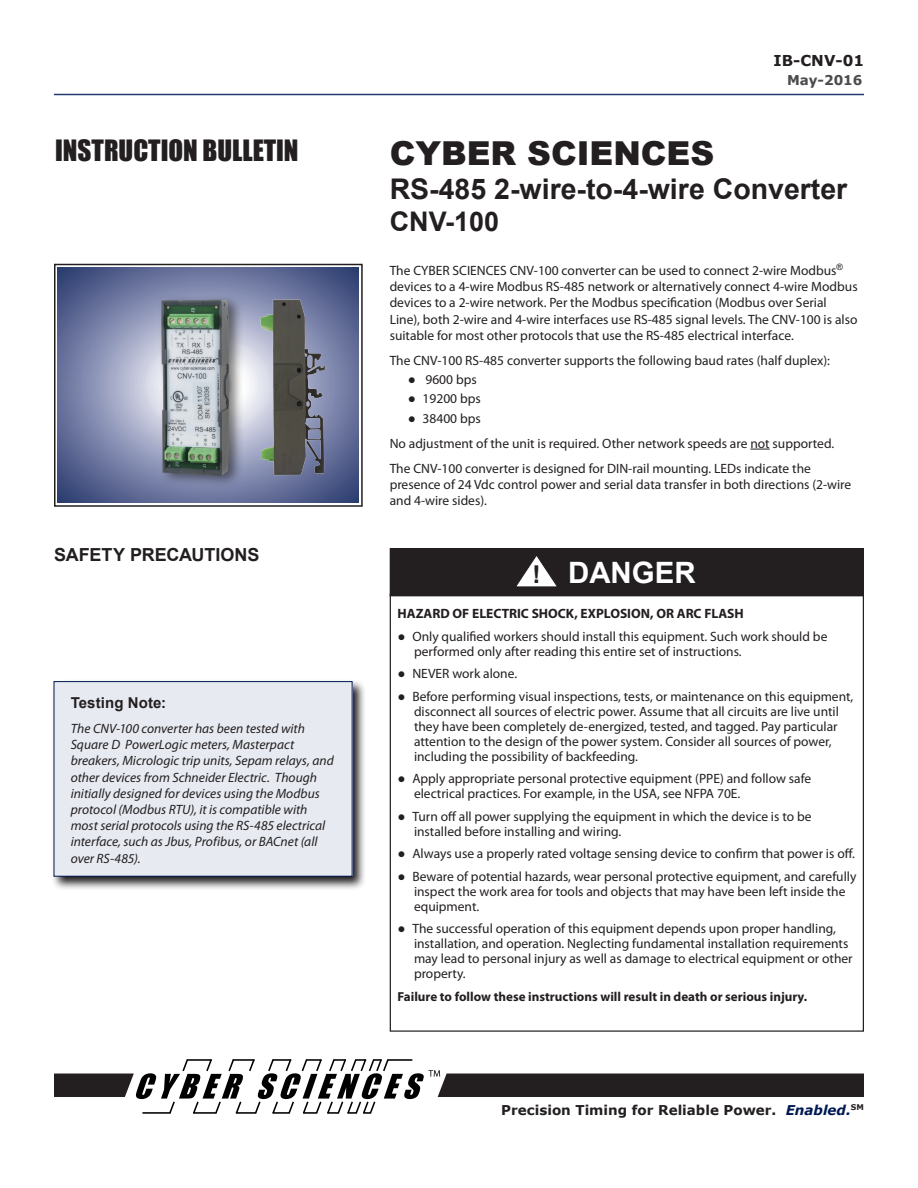
<style>
.page{position:relative;width:918px;height:1188px;background:#fff}
.page>*{position:absolute;margin:0;border:0;box-sizing:border-box;transform-origin:0 0}
.t1{font:900 33px "Arial";color:#231f20}
.t2{font:700 29.4px "Arial";color:#fff}
.t3{font:700 28.5px "Arial";color:#231f20}
.Doc_Type_Declaration{font:27px "Impact";color:#231f20}
.t4{font:700 27px "Arial";color:#231f20}
.Main_Copy{font:700 24.6px "Arial";color:#231f20}
.H2_Header{font:700 18px "Arial";letter-spacing:-.005em;color:#231f20}
.Product_Highlights{font:700 15px "Arial";letter-spacing:.005em;color:#231f20}
.t5{font:700 15px "Verdana";color:#231f20}
.Main_Copy-2{font:13.5px/15px "Myriad Pro";color:#231f20}
.Product_Highlights-2{font:italic 13.5px/16.2px "Myriad Pro";color:#231f20}
.t6{font:700 13.5px "Verdana";color:#231f20}
.Main_Copy-3{font:700 13.5px "Myriad Pro";color:#231f20}
.t7{font:700 13.5px "Verdana";color:#4b4c4d}
.Main_Copy-4{font:700 13.05px "Myriad Pro";color:#231f20}
.s1{font-family:"Arial"}
.s2{font-style:italic;color:#001954}
</style>
<div class="page">
<div style="left:54px;top:264px;width:309px;height:243px;border:2px solid #231f20"></div>
<svg style="left:750px;top:449px;width:20px;height:1px"></svg>
<svg style="left:54px;top:1059px;width:810px;height:55px"></svg>
<hr style="left:54px;top:94px;width:810px;height:1px;background:#23396c">
<div style="left:390px;top:549px;width:473px;height:47px;background:#231f20"></div>
<div style="left:390px;top:548px;width:474px;height:48px;border:1px solid #231f20"></div>
<svg style="left:516px;top:556px;width:41px;height:31px"></svg>
<svg style="left:53px;top:681px;width:312px;height:208px;background:#909094"></svg>
<div style="left:54px;top:682px;width:298px;height:194px;background:#e7eaf1"></div>
<div style="left:54px;top:681px;width:298px;height:195px;border:1px solid #001954"></div>
<svg style="left:58px;top:267px;width:300px;height:236px;background:#6b759e"></svg>
<img style="left:138px;top:278px;width:206px;height:214px">
<p class="t5" style="left:774px;top:50px;width:92px">IB-CNV-01</p>
<p class="t7" style="left:787px;top:70px;width:77px">May-2016</p>
<p class="Doc_Type_Declaration" style="left:55px;top:129px;width:245px">INSTRUCTION BULLETIN</p>
<p class="t1" style="left:390px;top:129px;width:326px">CYBER SCIENCES</p>
<p class="t3" style="left:390px;top:169px;width:459px">RS-485 2-wire-to-4-wire Converter</p>
<p class="t4" style="left:390px;top:203px;width:111px">CNV-100</p>
<p class="Main_Copy-2" style="left:390px;top:262px;width:469px;line-height:16.2px">The CYBER SCIENCES CNV-100 converter can be used to connect 2-wire Modbus<sup>® </sup>devices to a 4-wire Modbus RS-485 network or alternatively connect 4-wire Modbus devices to a 2-wire network. Per the Modbus specification (Modbus over Serial Line), both 2-wire and 4-wire interfaces use RS-485 signal levels. The CNV-100 is also suitable for most other protocols that use the RS-485 electrical interface.</p>
<p class="Main_Copy-2" style="left:390px;top:353px;width:442px">The CNV-100 RS-485 converter supports the following baud rates (half duplex):</p>
<p class="Main_Copy-2" style="left:408px;top:372px;width:71px"><span class="s1">●</span> 9600 bps</p>
<p class="Main_Copy-2" style="left:408px;top:391px;width:75px"><span class="s1">●</span> 19200 bps</p>
<p class="Main_Copy-2" style="left:408px;top:410px;width:75px"><span class="s1">●</span> 38400 bps</p>
<p class="Main_Copy-2" style="left:390px;top:435px;width:446px">No adjustment of the unit is required. Other network speeds are not supported.</p>
<p class="Main_Copy-2" style="left:390px;top:460px;width:463px;line-height:16.2px">The CNV-100 converter is designed for DIN-rail mounting. LEDs indicate the presence of 24 Vdc control power and serial data transfer in both directions (2-wire and 4-wire sides).</p>
<p class="H2_Header" style="left:54px;top:542px;width:207px">SAFETY PRECAUTIONS</p>
<p class="Product_Highlights" style="left:71px;top:692px;width:97px">Testing Note:</p>
<p class="Product_Highlights-2" style="left:71px;top:720px;width:265px">The CNV-100 converter has been tested with Square D PowerLogic meters, Masterpact breakers, Micrologic trip units, Sepam relays, and other devices from Schneider Electric. Though initially designed for devices using the Modbus protocol (Modbus RTU), it is compatible with most serial protocols using the RS-485 electrical interface, such as Jbus, Profibus, or BACnet (all over RS-485).</p>
<p class="Main_Copy" style="left:532px;top:557px;width:10px">!</p>
<p class="t2" style="left:568px;top:552px;width:129px">DANGER</p>
<p class="Main_Copy-3" style="left:398px;top:605px;width:348px">HAZARD OF ELECTRIC SHOCK, EXPLOSION, OR ARC FLASH</p>
<p class="Main_Copy-2" style="left:414px;top:629px;width:415px;text-indent:-16px"><span class="s1">●</span> Only qualified workers should install this equipment. Such work should be performed only after reading this entire set of instructions.</p>
<p class="Main_Copy-2" style="left:398px;top:666px;width:121px"><span class="s1">●</span> NEVER work alone.</p>
<p class="Main_Copy-2" style="left:414px;top:689px;width:441px;text-indent:-16px"><span class="s1">●</span> Before performing visual inspections, tests, or maintenance on this equipment, disconnect all sources of electric power. Assume that all circuits are live until they have been completely de-energized, tested, and tagged. Pay particular attention to the design of the power system. Consider all sources of power, including the possibility of backfeeding.</p>
<p class="Main_Copy-2" style="left:414px;top:771px;width:399px;text-indent:-16px"><span class="s1">●</span> Apply appropriate personal protective equipment (PPE) and follow safe electrical practices. For example, in the USA, see NFPA 70E.</p>
<p class="Main_Copy-2" style="left:414px;top:809px;width:399px;text-indent:-16px"><span class="s1">●</span> Turn off all power supplying the equipment in which the device is to be installed before installing and wiring.</p>
<p class="Main_Copy-2" style="left:398px;top:846px;width:459px"><span class="s1">●</span> Always use a properly rated voltage sensing device to confirm that power is off.</p>
<p class="Main_Copy-2" style="left:414px;top:869px;width:444px;text-indent:-16px"><span class="s1">●</span> Beware of potential hazards, wear personal protective equipment, and carefully inspect the work area for tools and objects that may have been left inside the equipment.</p>
<p class="Main_Copy-2" style="left:414px;top:921px;width:440px;text-indent:-16px"><span class="s1">●</span> The successful operation of this equipment depends upon proper handling, installation, and operation. Neglecting fundamental installation requirements may lead to personal injury as well as damage to electrical equipment or other property.</p>
<p class="Main_Copy-4" style="left:398px;top:988px;width:411px">Failure to follow these instructions will result in death or serious injury.</p>
<p class="t6" style="left:501px;top:1100px;width:364px">Precision Timing for Reliable Power. <span class="s2">Enabled.</span><sup>SM</sup></p>
</div>
